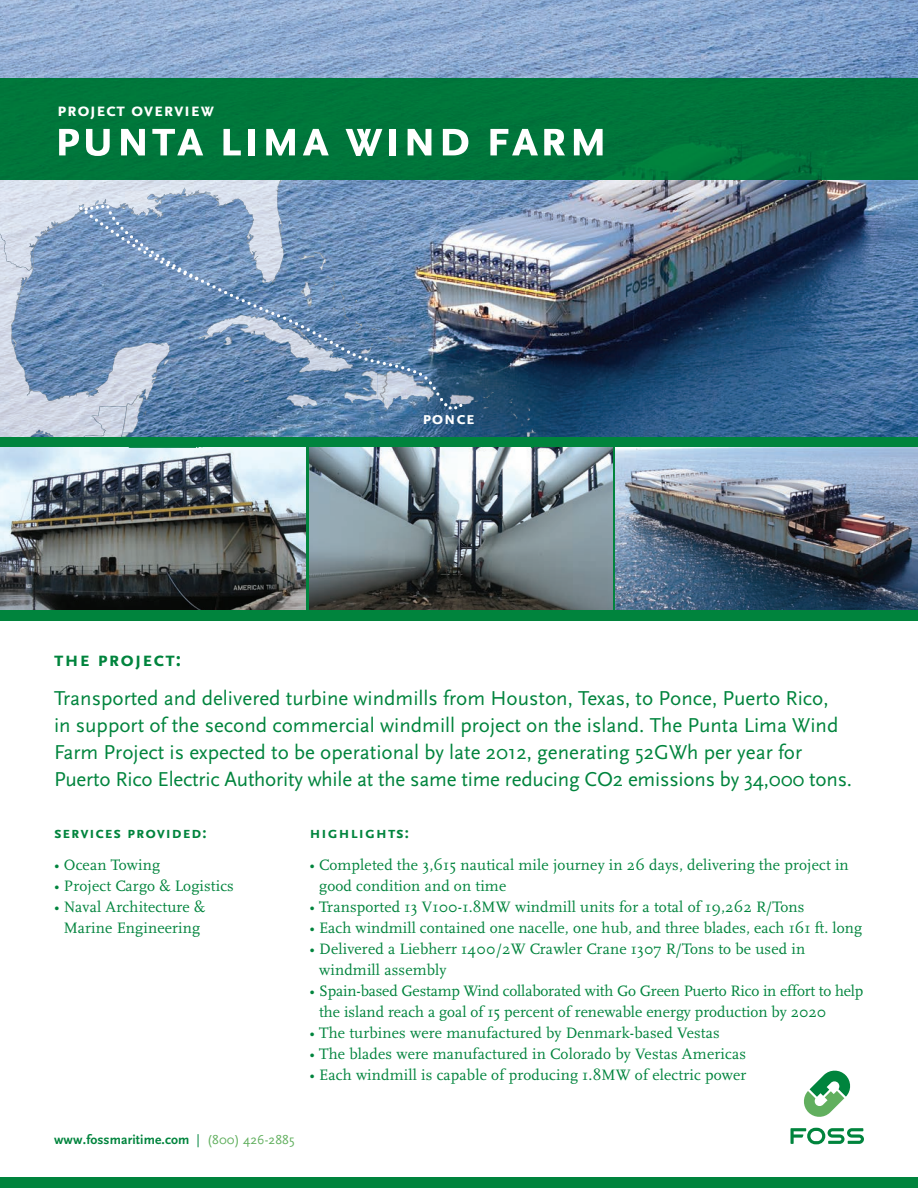
<style>
.page{position:relative;width:918px;height:1188px;background:#fff}
.page>*{position:absolute;margin:0;border:0;box-sizing:border-box;transform-origin:0 0}
.t1{font:700 54px "Scala Sans Caps";letter-spacing:.01em;color:#fff}
.t2{font:21px/27px "Scala Sans";color:#00843d}
.t3{font:700 21px "Scala Sans Caps";letter-spacing:.05em;color:#00843d}
.t4{font:700 19.05px "Scala Sans Caps";letter-spacing:.03em;color:#fff}
.t5{font:700 18px "Scala Sans Caps";letter-spacing:.025em;color:#fff}
.t6{font:700 16.5px "Scala Sans Caps";letter-spacing:.05em;color:#00843d}
.t7{font:15.75px/21px "Scala";letter-spacing:.01em;color:#00843d}
.t8{font:15.75px/21px "Scala";letter-spacing:-.01em;color:#00843d}
.t9{font:700 13.5px "Scala Sans";letter-spacing:.01em;color:#00843d}
.s1{font-weight:400}
.s2{font-weight:400;color:#61af5e}
</style>
<div class="page">
<img style="left:0;top:0;width:918px;height:437px">
<svg style="left:804px;top:1070px;width:47px;height:47px"></svg>
<svg style="left:790px;top:1128px;width:74px;height:16px"></svg>
<div style="left:0;top:1177px;width:918px;height:11px;background:#00843d"></div>
<img style="left:31px;top:203px;width:251px;height:66px">
<img style="left:77px;top:281px;width:29px;height:97px">
<img style="left:0;top:231px;width:77px;height:199px">
<img style="left:25px;top:378px;width:81px;height:52px">
<img style="left:0;top:430px;width:527px;height:7px">
<img style="left:146px;top:431px;width:381px;height:2px">
<img style="left:146px;top:407px;width:285px;height:24px">
<div style="left:0;top:79px;width:918px;height:101px;background:#00753b"></div>
<img style="left:106px;top:205px;width:356px;height:202px">
<div style="left:0;top:437px;width:918px;height:183px;background:#00843d"></div>
<img style="left:615px;top:448px;width:303px;height:162px">
<img style="left:0;top:448px;width:306px;height:162px">
<img style="left:309px;top:448px;width:303px;height:162px">
<svg style="left:79px;top:205px;width:196px;height:110px;background:#7d9bc0"></svg>
<img style="left:75px;top:193px;width:153px;height:23px">
<img style="left:33px;top:231px;width:13px;height:36px">
<img style="left:223px;top:283px;width:89px;height:92px">
<img style="left:336px;top:323px;width:41px;height:80px">
<img style="left:377px;top:340px;width:54px;height:71px">
<img style="left:89px;top:390px;width:57px;height:42px">
<img style="left:431px;top:389px;width:104px;height:43px">
<img style="left:121px;top:432px;width:82px;height:16px">
<img style="left:527px;top:432px;width:9px;height:16px">
<p class="t4" style="left:57px;top:98px;width:159px">project overview</p>
<h1 class="t1" style="left:54px;top:105px;width:556px">punta lima wind farm</h1>
<p class="t5" style="left:423px;top:408px;width:54px">ponce</p>
<h2 class="t3" style="left:54px;top:647px;width:129px">the project:</h2>
<p class="t2" style="left:54px;top:687px;width:800px">Transported and delivered turbine windmills from Houston, Texas, to Ponce, Puerto Rico,<br>in support of the second commercial windmill project on the island. The Punta Lima Wind Farm Project is expected to be operational by late 2012, generating 52GWh per year for Puerto Rico Electric Authority while at the same time reducing CO2 emissions by 34,000 tons.</p>
<p class="t6" style="left:54px;top:823px;width:154px">services provided:</p>
<p class="t7" style="left:54px;top:855px;width:108px">• Ocean Towing</p>
<p class="t7" style="left:54px;top:876px;width:181px">• Project Cargo &amp; Logistics</p>
<p class="t7" style="left:54px;top:897px;width:153px;text-align:center">• Naval Architecture &amp;<br>Marine Engineering</p>
<p class="t6" style="left:309px;top:823px;width:101px">highlights:</p>
<p class="t7" style="left:319px;top:855px;width:531px;text-indent:-10px">• Completed the 3,615 nautical mile journey in 26 days, delivering the project in good condition and on time</p>
<p class="t7" style="left:309px;top:897px;width:497px">• Transported 13 V100-1.8MW windmill units for a total of 19,262 R/Tons</p>
<p class="t7" style="left:309px;top:918px;width:554px">• Each windmill contained one nacelle, one hub, and three blades, each 161 ft. long</p>
<p class="t7" style="left:319px;top:939px;width:487px;text-indent:-10px">• Delivered a Liebherr 1400/2W Crawler Crane 1307 R/Tons to be used in windmill assembly</p>
<p class="t8" style="left:319px;top:981px;width:546px;text-indent:-10px">• Spain-based Gestamp Wind collaborated with Go Green Puerto Rico in effort to help the island reach a goal of 15 percent of renewable energy production by 2020</p>
<p class="t7" style="left:309px;top:1023px;width:412px">• The turbines were manufactured by Denmark-based Vestas</p>
<p class="t7" style="left:309px;top:1044px;width:438px">• The blades were manufactured in Colorado by Vestas Americas</p>
<p class="t7" style="left:309px;top:1065px;width:439px">• Each windmill is capable of producing 1.8MW of electric power</p>
<p class="t9" style="left:54px;top:1135px;width:242px">www.fossmaritime.com <span class="s1">|</span> <span class="s2">(800) 426-2885</span></p>
</div>
